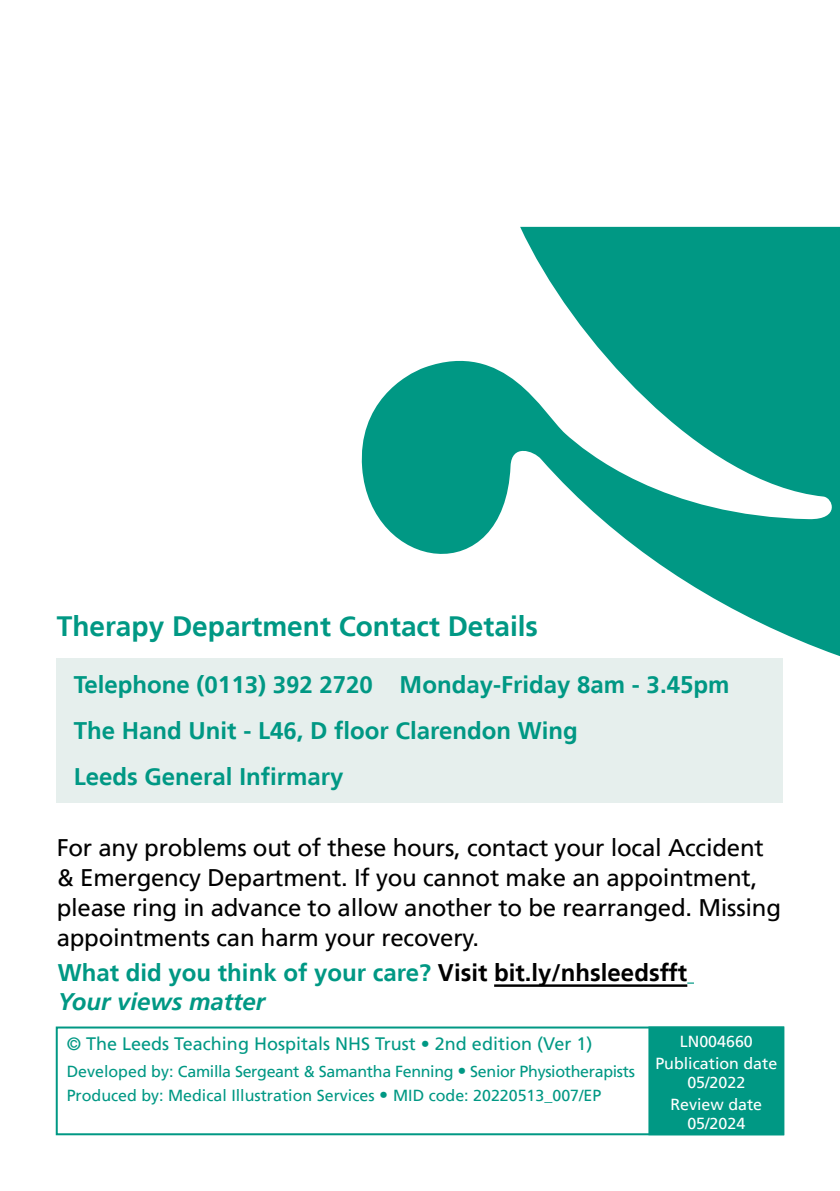
<style>
.page{position:relative;width:840px;height:1191px;background:#fff}
.page>*{position:absolute;margin:0;border:0;box-sizing:border-box;transform-origin:0 0}
.t1{font:700 28px "Frutiger LT";color:#009884}
.t2{font:24px/30px "Frutiger LT";letter-spacing:-.01em;color:#000}
.t3{font:700 24px/45.8px "Frutiger LT";color:#009884}
.t4{font:18px "Frutiger LT";color:#009884}
.t5{font:16px/24.4px "Frutiger LT";color:#009884}
.t6{font:16px/22px "Frutiger LT";color:#fff;text-align:center}
.s1{color:#000}
.s2{font-style:italic}
.s3{font-size:18px}
</style>
<div class="page">
<div style="left:56px;top:1026px;width:727px;height:109px;border:2px solid #009884"></div>
<div style="left:648px;top:1026px;width:135px;height:109px;background:#009884;border:2px solid #009884"></div>
<svg style="left:361px;top:227px;width:478px;height:574px;fill:#009884"></svg>
<div style="left:57px;top:658px;width:725px;height:145px;background:#e6efed"></div>
<hr style="left:494px;top:984px;width:193px;height:2px;background:#000">
<p class="t1" style="left:57px;top:609px;width:482px">Therapy Department Contact Details</p>
<p class="t3" style="left:74px;top:662px;width:656px">Telephone (0113) 392 2720 Monday-Friday 8am - 3.45pm<br>The Hand Unit - L46, D floor Clarendon Wing<br>Leeds General Infirmary</p>
<p class="t2" style="left:57px;top:832px;width:725px">For any problems out of these hours, contact your local Accident &amp; Emergency Department. If you cannot make an appointment, please ring in advance to allow another to be rearranged. Missing appointments can harm your recovery.</p>
<p class="t3" style="left:58px;top:958px;width:630px;line-height:28.8px">What did you think of your care? <span class="s1">Visit bit.ly/nhsleedsfft<br></span><span class="s2">Your views matter</span></p>
<p class="t4" style="left:67px;top:1032px;width:527px">© The Leeds Teaching Hospitals NHS Trust • 2nd edition (Ver 1)</p>
<p class="t5" style="left:67px;top:1059px;width:569px">Developed by: Camilla Sergeant &amp; Samantha Fenning <span class="s3">•</span> Senior Physiotherapists<br>Produced by: Medical Illustration Services <span class="s3">•</span> MID code: 20220513_007/EP</p>
<p class="t6" style="left:655px;top:1030px;width:123px">LN004660<br>Publication date</p>
<p class="t6" style="left:670px;top:1071px;width:93px">05/2022<br>Review date</p>
<p class="t6" style="left:687px;top:1112px;width:59px">05/2024</p>
</div>
